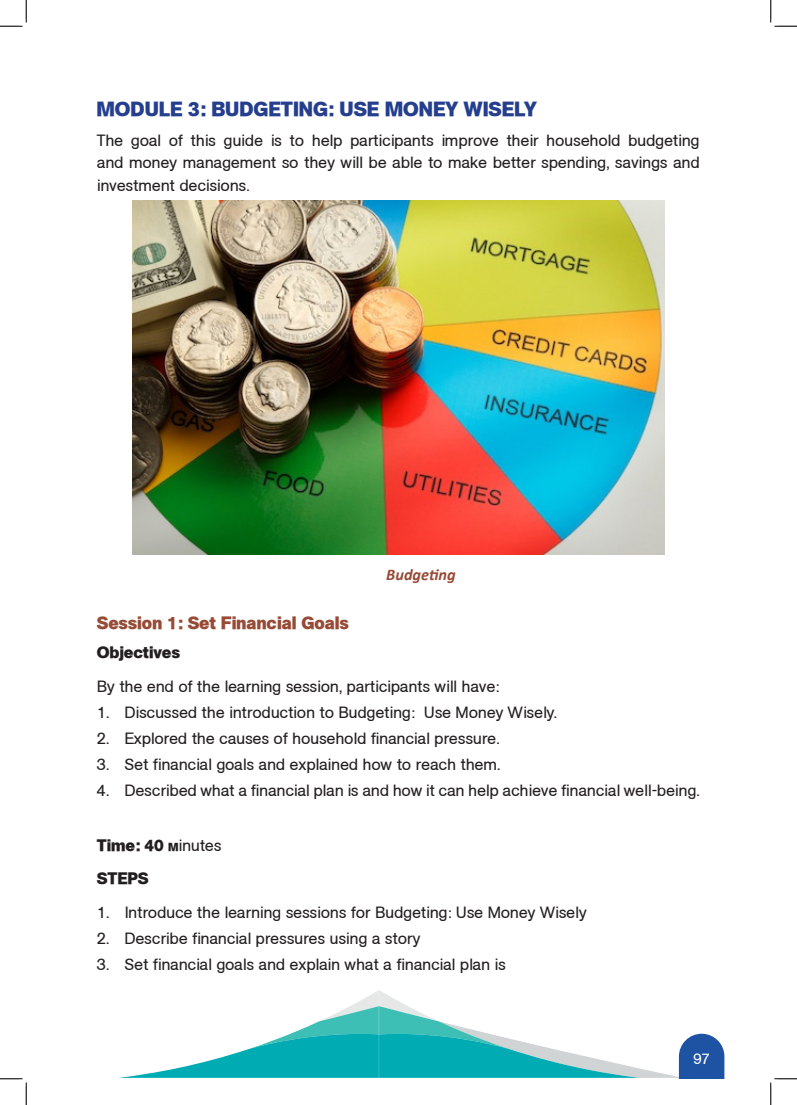
<style>
.page{position:relative;width:797px;height:1105px;background:#fff}
.page>*{position:absolute;margin:0;border:0;box-sizing:border-box;transform-origin:0 0}
.bodytext{font:20px "Agent DB Bold";color:#253f8e}
.bodytext-2{font:17.5px "Agent DB Bold";color:#974a35}
.bodytext-3{font:16.25px/22.5px "Agent DB Normal";color:#231f20;text-align:justify}
.Body_Text{font:16.25px "Agent DB Bold";color:#231f20}
.Body_Text-2{font:16.25px "Agent DB Normal";color:#231f20}
.Body_Text_Indent{font:italic 700 16.25px "Calibri";color:#974a35}
.t1{font:15px "Agent DB Normal";color:#fffefc}
.s1{font-family:"Agent DB Bold"}
.s2{font-family:"Agent DB Bold";font-size:11.38px}
</style>
<div class="page">
<svg style="left:119px;top:990px;width:605px;height:89px"></svg>
<img style="left:133px;top:201px;width:531px;height:353px">
<svg style="left:0;top:0;width:27px;height:27px"></svg>
<svg style="left:0;top:1078px;width:27px;height:27px"></svg>
<svg style="left:770px;top:0;width:27px;height:27px"></svg>
<svg style="left:770px;top:1078px;width:27px;height:27px"></svg>
<p class="bodytext" style="left:97px;top:97px;width:442px">MODULE 3: BUDGETING: USE MONEY WISELY</p>
<p class="bodytext-3" style="left:97px;top:129px;width:604px">The goal of this guide is to help participants improve their household budgeting and money management so they will be able to make better spending, savings and investment decisions.</p>
<p class="Body_Text_Indent" style="left:386px;top:563px;width:71px">Budgeting</p>
<p class="bodytext-2" style="left:97px;top:612px;width:253px">Session 1: Set Financial Goals</p>
<p class="Body_Text" style="left:97px;top:643px;width:85px">Objectives</p>
<p class="bodytext-3" style="left:97px;top:675px;width:404px">By the end of the learning session, participants will have:</p>
<p class="bodytext-3" style="left:97px;top:701px;width:461px">1. Discussed the introduction to Budgeting: Use Money Wisely.</p>
<p class="bodytext-3" style="left:97px;top:727px;width:404px">2. Explored the causes of household financial pressure.</p>
<p class="bodytext-3" style="left:97px;top:753px;width:405px">3. Set financial goals and explained how to reach them.</p>
<p class="bodytext-3" style="left:97px;top:779px;width:604px">4. Described what a financial plan is and how it can help achieve financial well-being.</p>
<p class="Body_Text-2" style="left:97px;top:836px;width:126px"><span class="s1">Time:</span> <span class="s1">40</span> <span class="s2">m</span>inutes</p>
<p class="Body_Text" style="left:97px;top:869px;width:53px">STEPS</p>
<p class="bodytext-3" style="left:97px;top:901px;width:491px">1. Introduce the learning sessions for Budgeting: Use Money Wisely</p>
<p class="bodytext-3" style="left:97px;top:927px;width:325px">2. Describe financial pressures using a story</p>
<p class="bodytext-3" style="left:97px;top:953px;width:410px">3. Set financial goals and explain what a financial plan is</p>
<p class="t1" style="left:693px;top:1050px;width:18px">97</p>
</div>
